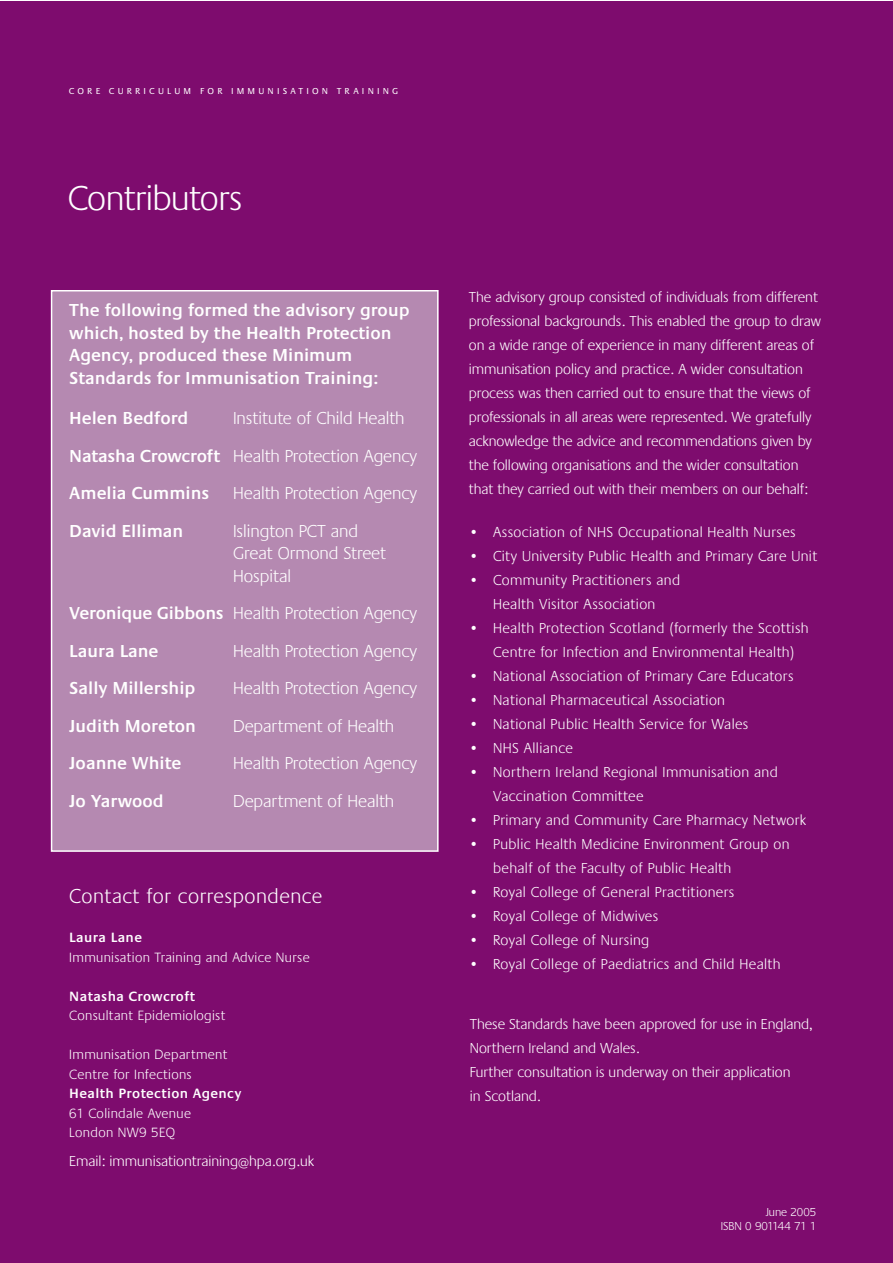
<style>
.page{position:relative;width:893px;height:1263px;background:#fff}
.page>*{position:absolute;margin:0;border:0;box-sizing:border-box;transform-origin:0 0}
.t1{font:300 36px "Praxis EF";letter-spacing:-.015em;color:#fff}
.t2{font:300 21px "Praxis EF";letter-spacing:.025em;color:#fff}
.t3{font:600 18px/22.5px "Praxis EF";color:#fff}
.t4{font:300 18px/37.5px "Praxis EF";color:#fff}
.t5{font:300 15px/24px "Praxis EF";letter-spacing:.015em;color:#fff}
.t6{font:300 13.95px/19.5px "Praxis EF";letter-spacing:.025em;color:#fff}
.t7{font:600 13.95px "Praxis EF";letter-spacing:.03em;color:#fff}
.t8{font:300 12px/14.4px "Praxis EF";color:#fff;text-align:right}
.t9{font:9px "Praxis EF";letter-spacing:.355em;color:#fff}
.s1{font-weight:600}
.s2{font-weight:300}
</style>
<div class="page">
<div style="left:0;top:1px;width:893px;height:1262px;background:#7e0c6e"></div>
<div style="left:52px;top:291px;width:386px;height:560px;background:#b589b1"></div>
<div style="left:51px;top:290px;width:388px;height:562px;border:2px solid #fff"></div>
<p class="t9" style="left:69px;top:88px;width:331px">CORE CURRICULUM FOR IMMUNISATION TRAINING</p>
<h1 class="t1" style="left:68px;top:184px;width:176px">Contributors</h1>
<p class="t3" style="left:69px;top:300px;width:342px">The following formed the advisory group which, hosted by the Health Protection Agency, produced these Minimum Standards for Immunisation Training:</p>
<p class="t3" style="left:69px;top:408px;width:121px">Helen Bedford</p>
<p class="t4" style="left:69px;top:401px;width:349px;text-indent:164px">Institute of Child Health<br><span class="s1">Natasha Crowcroft</span> Health Protection Agency<br><span class="s1">Amelia Cummins</span></p>
<p class="t4" style="left:233px;top:476px;width:186px">Health Protection Agency</p>
<p class="t3" style="left:69px;top:521px;width:115px">David Elliman</p>
<p class="t4" style="left:233px;top:521px;width:155px;line-height:22.5px">Islington PCT and<br>Great Ormond Street<br>Hospital</p>
<p class="t3" style="left:69px;top:596px;width:349px;line-height:37.5px">Veronique Gibbons <span class="s2">Health Protection Agency<br></span>Laura Lane</p>
<p class="t4" style="left:233px;top:633px;width:186px">Health Protection Agency</p>
<p class="t3" style="left:69px;top:678px;width:128px">Sally Millership</p>
<p class="t4" style="left:233px;top:671px;width:186px">Health Protection Agency</p>
<p class="t3" style="left:69px;top:716px;width:128px">Judith Moreton</p>
<p class="t4" style="left:233px;top:708px;width:163px">Department of Health</p>
<p class="t3" style="left:69px;top:753px;width:113px">Joanne White</p>
<p class="t4" style="left:233px;top:746px;width:186px">Health Protection Agency</p>
<p class="t3" style="left:69px;top:791px;width:96px">Jo Yarwood</p>
<p class="t4" style="left:233px;top:783px;width:163px">Department of Health</p>
<h2 class="t2" style="left:69px;top:888px;width:255px">Contact for correspondence</h2>
<p class="t7" style="left:69px;top:932px;width:74px">Laura Lane</p>
<p class="t6" style="left:69px;top:948px;width:242px">Immunisation Training and Advice Nurse</p>
<p class="t7" style="left:69px;top:990px;width:127px">Natasha Crowcroft</p>
<p class="t6" style="left:69px;top:1007px;width:158px">Consultant Epidemiologist</p>
<p class="t6" style="left:69px;top:1046px;width:160px">Immunisation Department<br>Centre for Infections</p>
<p class="t7" style="left:69px;top:1088px;width:174px">Health Protection Agency</p>
<p class="t6" style="left:69px;top:1104px;width:123px">61 Colindale Avenue<br>London NW9 5EQ</p>
<p class="t5" style="left:69px;top:1150px;width:246px">Email: immunisationtraining@hpa.org.uk</p>
<p class="t5" style="left:469px;top:286px;width:354px">The advisory group consisted of individuals from different professional backgrounds. This enabled the group to draw on a wide range of experience in many different areas of immunisation policy and practice. A wider consultation process was then carried out to ensure that the views of professionals in all areas were represented. We gratefully acknowledge the advice and recommendations given by the following organisations and the wider consultation that they carried out with their members on our behalf:</p>
<p class="t5" style="left:469px;top:521px;width:328px">• Association of NHS Occupational Health Nurses</p>
<p class="t5" style="left:469px;top:545px;width:350px">• City University Public Health and Primary Care Unit</p>
<p class="t5" style="left:469px;top:569px;width:213px;text-align:center">• Community Practitioners and<br>Health Visitor Association</p>
<p class="t5" style="left:493px;top:617px;width:317px;text-indent:-24px">• Health Protection Scotland (formerly the Scottish<br>Centre for Infection and Environmental Health)</p>
<p class="t5" style="left:469px;top:665px;width:326px">• National Association of Primary Care Educators</p>
<p class="t5" style="left:469px;top:689px;width:258px">• National Pharmaceutical Association</p>
<p class="t5" style="left:469px;top:713px;width:281px">• National Public Health Service for Wales</p>
<p class="t5" style="left:469px;top:737px;width:106px">• NHS Alliance</p>
<p class="t5" style="left:493px;top:761px;width:286px;text-indent:-24px">• Northern Ireland Regional Immunisation and<br>Vaccination Committee</p>
<p class="t5" style="left:469px;top:809px;width:339px">• Primary and Community Care Pharmacy Network</p>
<p class="t5" style="left:493px;top:833px;width:298px;text-indent:-24px">• Public Health Medicine Environment Group on behalf of the Faculty of Public Health</p>
<p class="t5" style="left:469px;top:881px;width:267px">• Royal College of General Practitioners</p>
<p class="t5" style="left:469px;top:905px;width:191px">• Royal College of Midwives</p>
<p class="t5" style="left:469px;top:929px;width:182px">• Royal College of Nursing</p>
<p class="t5" style="left:469px;top:953px;width:313px">• Royal College of Paediatrics and Child Health</p>
<p class="t5" style="left:470px;top:1013px;width:344px">These Standards have been approved for use in England, Northern Ireland and Wales.<br>Further consultation is underway on their application<br>in Scotland.</p>
<p class="t8" style="left:721px;top:1206px;width:97px">June 2005<br>ISBN 0 901144 71 1</p>
</div>
